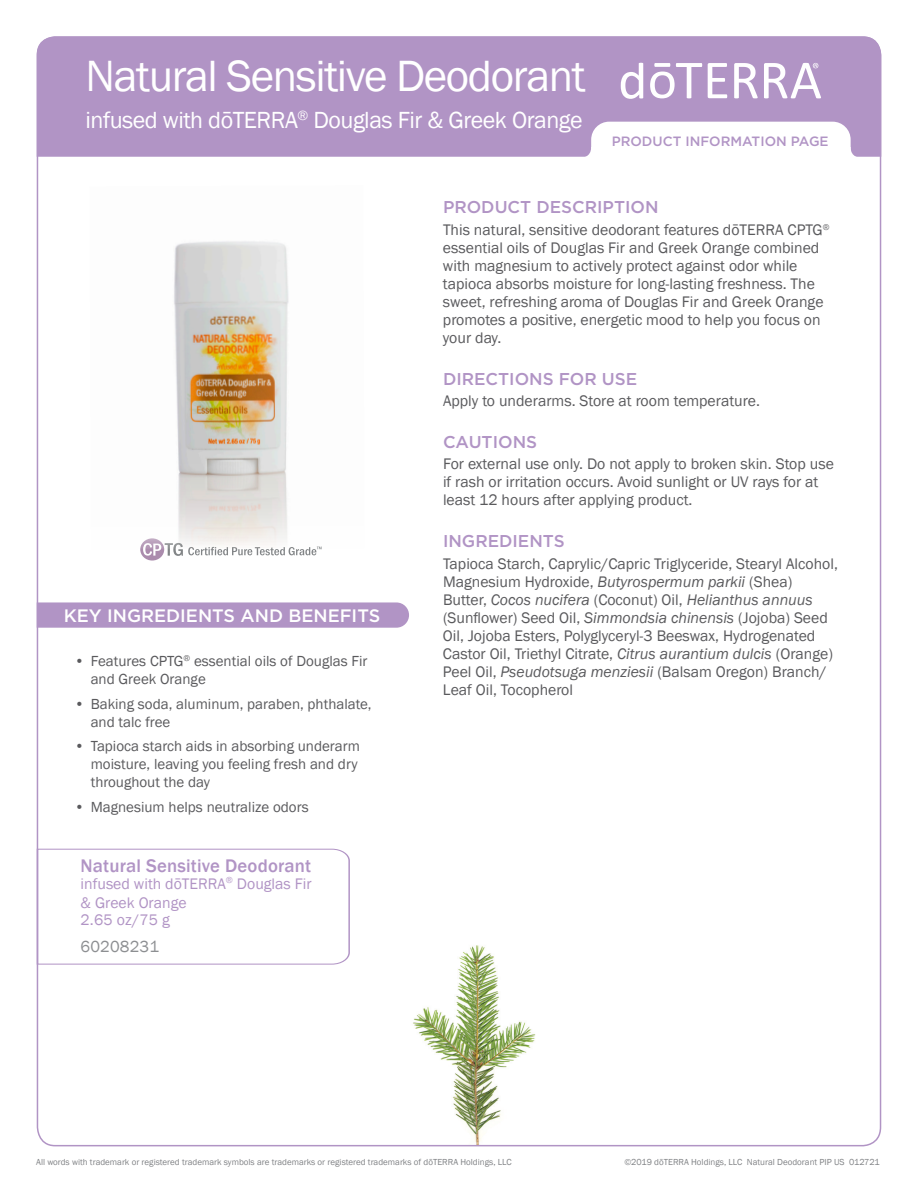
<style>
.page{position:relative;width:918px;height:1188px;background:#fff}
.page>*{position:absolute;margin:0;border:0;box-sizing:border-box;transform-origin:0 0}
.t1{font:45px "Franklin Gothic";letter-spacing:-.03em;color:#fff}
.Main_H2{font:24px "Franklin Gothic";letter-spacing:-.02em;color:#fff}
.Tag_details{font:500 18.75px "Franklin Gothic";letter-spacing:.01em;color:#b194c5}
.t2{font:500 18px "Gotham";color:#fff}
.Purple_Headers{font:500 17.1px "Gotham";color:#b194c5}
.Tag_details-2{font:16.5px "Franklin Gothic";letter-spacing:.01em;color:#8d8f92}
.Body{font:15.75px/18px "Franklin Gothic";color:#5a5a5d}
.Tag_details-3{font:15.75px/19.4px "Franklin Gothic";color:#b194c5}
.t3{font:15px/18px "Franklin Gothic";color:#5a5a5d}
.t4{font:500 13.5px "Gotham";color:#b194c5}
.t5{font:9px "Franklin Gothic";color:#808285}
.s1{font-style:italic}
</style>
<div class="page">
<div style="left:37px;top:36px;width:844px;height:121px;background:#b194c5"></div>
<svg style="left:734px;top:63px;width:24px;height:35px"></svg>
<svg style="left:708px;top:63px;width:19px;height:35px"></svg>
<svg style="left:650px;top:63px;width:52px;height:35px"></svg>
<svg style="left:621px;top:63px;width:22px;height:36px"></svg>
<svg style="left:764px;top:63px;width:57px;height:35px"></svg>
<svg style="left:581px;top:122px;width:280px;height:35px"></svg>
<svg style="left:140px;top:549px;width:182px;height:12px"></svg>
<img style="left:140px;top:241px;width:182px;height:308px">
<svg style="left:37px;top:602px;width:372px;height:26px;background:#b397c7"></svg>
<svg style="left:36px;top:848px;width:314px;height:117px"></svg>
<img style="left:413px;top:945px;width:123px;height:200px">
<p class="t1" style="left:85px;top:48px;width:502px">Natural Sensitive Deodorant</p>
<p class="Main_H2" style="left:85px;top:105px;width:499px">infused with dōTERRA<sup>®</sup> Douglas Fir &amp; Greek Orange</p>
<p class="t4" style="left:612px;top:132px;width:218px">PRODUCT INFORMATION PAGE</p>
<p class="t2" style="left:64px;top:604px;width:318px">KEY INGREDIENTS AND BENEFITS</p>
<p class="t3" style="left:91px;top:652px;width:278px;text-indent:-16px">• Features CPTG<sup>®</sup> essential oils of Douglas Fir and Greek Orange</p>
<p class="t3" style="left:91px;top:695px;width:282px;text-indent:-16px">• Baking soda, aluminum, paraben, phthalate, and talc free</p>
<p class="t3" style="left:91px;top:738px;width:271px;text-indent:-16px">• Tapioca starch aids in absorbing underarm moisture, leaving you feeling fresh and dry throughout the day</p>
<p class="t3" style="left:75px;top:799px;width:236px">• Magnesium helps neutralize odors</p>
<p class="Tag_details" style="left:81px;top:854px;width:232px">Natural Sensitive Deodorant</p>
<p class="Tag_details-3" style="left:81px;top:874px;width:233px">infused with dōTERRA<sup>®</sup> Douglas Fir &amp; Greek Orange</p>
<p class="Tag_details-3" style="left:81px;top:911px;width:91px">2.65 oz/75 g</p>
<p class="Tag_details-2" style="left:81px;top:936px;width:80px">60208231</p>
<p class="Purple_Headers" style="left:443px;top:196px;width:217px">PRODUCT DESCRIPTION</p>
<p class="Body" style="left:443px;top:221px;width:388px">This natural, sensitive deodorant features dōTERRA CPTG<sup>® </sup>essential oils of Douglas Fir and Greek Orange combined with magnesium to actively protect against odor while tapioca absorbs moisture for long-lasting freshness. The sweet, refreshing aroma of Douglas Fir and Greek Orange promotes a positive, energetic mood to help you focus on your day.</p>
<p class="Purple_Headers" style="left:443px;top:367px;width:196px">DIRECTIONS FOR USE</p>
<p class="Body" style="left:443px;top:392px;width:319px">Apply to underarms. Store at room temperature.</p>
<p class="Purple_Headers" style="left:443px;top:431px;width:96px">CAUTIONS</p>
<p class="Body" style="left:443px;top:455px;width:392px">For external use only. Do not apply to broken skin. Stop use if rash or irritation occurs. Avoid sunlight or UV rays for at least 12 hours after applying product.</p>
<p class="Purple_Headers" style="left:443px;top:530px;width:123px">INGREDIENTS</p>
<p class="Body" style="left:443px;top:555px;width:396px">Tapioca Starch, Caprylic/Capric Triglyceride, Stearyl Alcohol, Magnesium Hydroxide, <span class="s1">Butyrospermum parkii</span> (Shea)<br>Butter, <span class="s1">Cocos nucifera</span> (Coconut) Oil, <span class="s1">Helianthus annuus </span>(Sunflower) Seed Oil, <span class="s1">Simmondsia chinensis</span> (Jojoba) Seed Oil, Jojoba Esters, Polyglyceryl-3 Beeswax, Hydrogenated Castor Oil, Triethyl Citrate, <span class="s1">Citrus aurantium dulcis</span> (Orange)<br>Peel Oil, <span class="s1">Pseudotsuga menziesii</span> (Balsam Oregon) Branch/ Leaf Oil, Tocopherol</p>
<p class="t5" style="left:36px;top:1156px;width:477px">All words with trademark or registered trademark symbols are trademarks or registered trademarks of dōTERRA Holdings, LLC</p>
<p class="t5" style="left:624px;top:1156px;width:257px">©2019 dōTERRA Holdings, LLC Natural Deodorant PIP US 012721</p>
</div>
